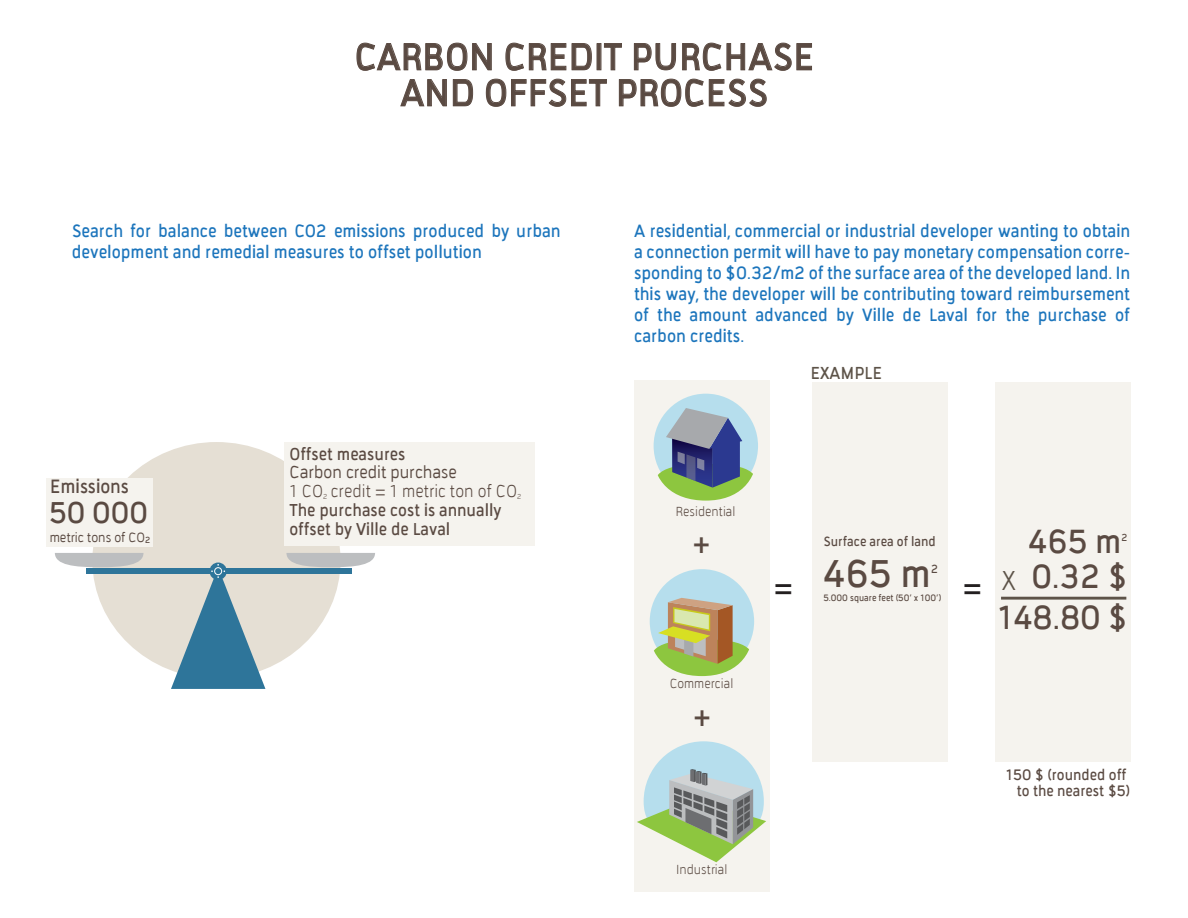
<style>
.page{position:relative;width:1188px;height:918px;background:#fff}
.page>*{position:absolute;margin:0;border:0;box-sizing:border-box;transform-origin:0 0}
.t1{font:700 39.15px "Tirana";color:#5a4a42}
.t2{font:700 38.1px/36px "Tirana";color:#5a4a42;text-align:center}
.t3{font:700 33.9px/40.3px "Tirana";color:#5a4a42;text-align:right}
.t4{font:700 30.45px "Tirana";color:#5a4a42}
.t5{font:700 30.45px "Tirana";color:#231f20}
.t6{font:300 27.6px "Tirana";color:#5d5348}
.t7{font:700 19.5px "Tirana";color:#5a4a42}
.t8{font:700 18px/21px "Tirana";color:#1c75bc;text-align:justify}
.t9{font:700 17.55px "Tirana";color:#5d5348}
.t10{font:700 17.4px/18.9px "Tirana";color:#5a4a42}
.t11{font:300 17.4px "Tirana";color:#5a4a42}
.t12{font:17.4px "Tirana";color:#5a4a42}
.t13{font:700 15.3px/15.9px "Tirana";color:#5a4a42;text-align:right}
.t14{font:700 13.5px "Tirana";color:#5a4a42}
.t15{font:13.5px "Tirana";color:#5a4a42}
.t16{font:300 13.35px "Tirana";color:#5a4a42}
.t17{font:700 11.85px "Tirana";color:#5a4a42}
.t18{font:700 10.35px "Tirana";color:#5a4a42}
.t19{font:700 9.3px "Tirana";color:#5a4a42}
.t20{font:300 7.2px "Tirana";color:#5a4a42}
</style>
<div class="page">
<svg style="left:357px;top:43px;width:135px;height:28px"></svg>
<svg style="left:506px;top:43px;width:60px;height:28px"></svg>
<svg style="left:572px;top:43px;width:20px;height:27px"></svg>
<svg style="left:604px;top:43px;width:18px;height:27px"></svg>
<svg style="left:634px;top:43px;width:42px;height:27px"></svg>
<svg style="left:682px;top:43px;width:39px;height:28px"></svg>
<svg style="left:727px;top:43px;width:85px;height:28px"></svg>
<svg style="left:400px;top:79px;width:47px;height:27px"></svg>
<svg style="left:453px;top:79px;width:20px;height:27px"></svg>
<svg style="left:486px;top:79px;width:121px;height:28px"></svg>
<svg style="left:619px;top:79px;width:148px;height:28px"></svg>
<div style="left:92px;top:442px;width:249px;height:237px;background:#e5dfd4;border-radius:50%"></div>
<div style="left:209px;top:563px;width:18px;height:17px;background:#2e759a;border-radius:50%"></div>
<div style="left:86px;top:568px;width:266px;height:6px;background:#2e759a"></div>
<svg style="left:171px;top:564px;width:94px;height:125px"></svg>
<svg style="left:286px;top:553px;width:89px;height:14px"></svg>
<svg style="left:55px;top:553px;width:88px;height:14px"></svg>
<div style="left:46px;top:478px;width:107px;height:69px;background:#f5f3ee"></div>
<div style="left:284px;top:442px;width:251px;height:104px;background:#f5f3ee"></div>
<div style="left:634px;top:381px;width:135px;height:511px;background:#f5f3ee"></div>
<div style="left:813px;top:382px;width:135px;height:380px;background:#f5f3ee"></div>
<div style="left:995px;top:382px;width:135px;height:380px;background:#f5f3ee"></div>
<div style="left:654px;top:394px;width:104px;height:104px;background:#b6deed;border-radius:50%"></div>
<svg style="left:653px;top:408px;width:104px;height:93px"></svg>
<div style="left:650px;top:569px;width:104px;height:105px;background:#b6deed;border-radius:50%"></div>
<svg style="left:649px;top:598px;width:104px;height:78px"></svg>
<svg style="left:637px;top:741px;width:129px;height:121px"></svg>
<hr style="left:1001px;top:597px;width:125px;height:3px;background:#5d5348">
<h2 class="t2" style="left:354px;top:39px;width:461px">CARBON CREDIT PURCHASE<br>AND OFFSET PROCESS</h2>
<p class="t8" style="left:72px;top:220px;width:490px">Search for balance between CO2 emissions produced by urban development and remedial measures to offset pollution</p>
<p class="t7" style="left:50px;top:475px;width:81px">Emissions</p>
<h3 class="t4" style="left:49px;top:495px;width:101px">50 000</h3>
<p class="t15" style="left:50px;top:529px;width:102px">metric tons of CO<sub>2</sub></p>
<p class="t10" style="left:289px;top:444px;width:118px">Offset measures</p>
<p class="t12" style="left:289px;top:463px;width:169px">Carbon credit purchase</p>
<p class="t11" style="left:289px;top:481px;width:229px">1 CO credit = 1 metric ton of CO</p>
<p class="t20" style="left:323px;top:492px;width:6px">2</p>
<p class="t20" style="left:517px;top:492px;width:6px">2</p>
<p class="t10" style="left:289px;top:501px;width:214px">The purchase cost is annually offset by Ville de Laval</p>
<p class="t8" style="left:634px;top:220px;width:498px">A residential, commercial or industrial developer wanting to obtain a connection permit will have to pay monetary compensation corre&shy;sponding to $0.32/m2 of the surface area of the developed land. In this way, the developer will be contributing toward reimbursement of the amount advanced by Ville de Laval for the purchase of carbon credits.</p>
<p class="t9" style="left:811px;top:363px;width:73px">EXAMPLE</p>
<p class="t16" style="left:676px;top:504px;width:61px">Residential</p>
<h3 class="t4" style="left:693px;top:526px;width:18px">+</h3>
<p class="t16" style="left:670px;top:676px;width:65px">Commercial</p>
<h3 class="t4" style="left:694px;top:698px;width:18px">+</h3>
<p class="t16" style="left:676px;top:862px;width:53px">Industrial</p>
<p class="t14" style="left:823px;top:534px;width:114px">Surface area of land</p>
<h1 class="t1" style="left:823px;top:551px;width:109px">465 m</h1>
<p class="t17" style="left:931px;top:563px;width:9px">2</p>
<p class="t19" style="left:823px;top:592px;width:119px">5.000 square feet (50’ x 100’)</p>
<h3 class="t5" style="left:774px;top:569px;width:20px">=</h3>
<h3 class="t5" style="left:963px;top:569px;width:20px">=</h3>
<h3 class="t3" style="left:1029px;top:522px;width:95px">465 m</h3>
<p class="t18" style="left:1122px;top:532px;width:8px">2</p>
<h3 class="t3" style="left:997px;top:557px;width:132px">0.32 $<br>148.80 $</h3>
<h3 class="t6" style="left:1001px;top:565px;width:16px">X</h3>
<p class="t13" style="left:1006px;top:767px;width:126px">150 $ (rounded off to the nearest $5)</p>
</div>
